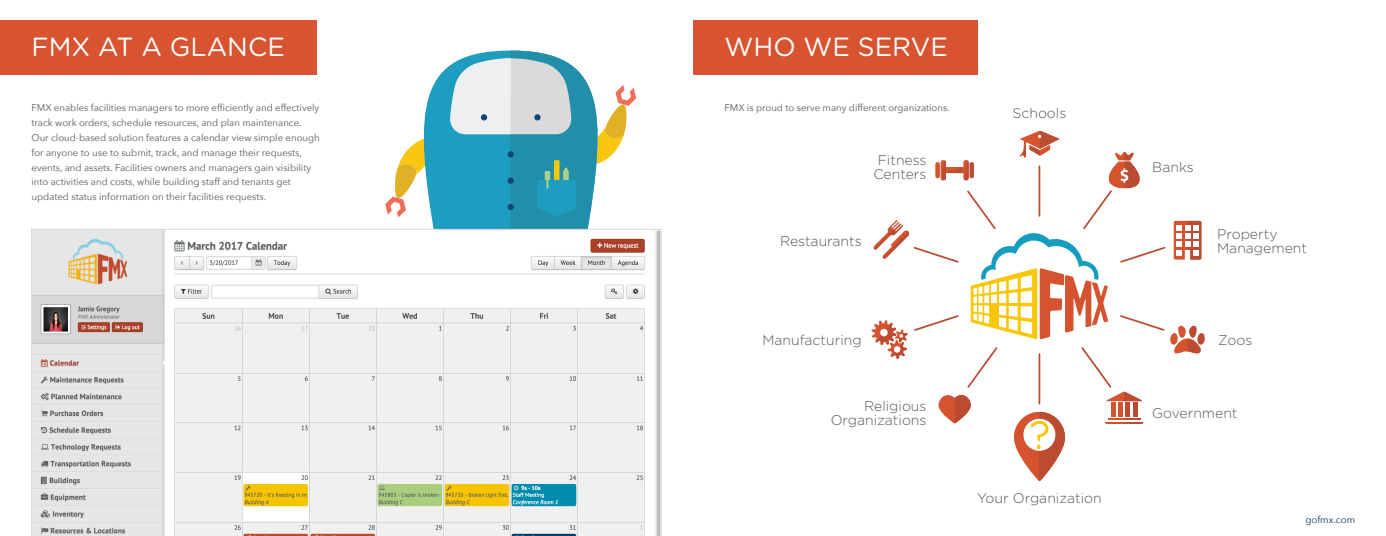
<style>
.page{position:relative;width:1386px;height:536px;background:#fff}
.page>*{position:absolute;margin:0;border:0;box-sizing:border-box;transform-origin:0 0}
.TOC_Divider_Title{font:26.25px "Gotham Rounded";color:#fff}
.TOC_Section_Title{font:300 14px "Gotham Rounded";color:#57585a}
.TOC_Section_Title-2{font:9.62px/14.9px "Avenir Next";color:#57585a}
.t1{font:9.62px "Avenir Next";color:#043753}
</style>
<div class="page">
<svg style="left:385px;top:51px;width:251px;height:178px"></svg>
<div style="left:0;top:20px;width:316px;height:55px;background:#d85430"></div>
<div style="left:693px;top:20px;width:285px;height:55px;background:#d85430"></div>
<svg style="left:31px;top:229px;width:631px;height:307px"></svg>
<svg style="left:872px;top:131px;width:333px;height:350px"></svg>
<p class="TOC_Divider_Title" style="left:32px;top:29px;width:255px">FMX AT A GLANCE</p>
<p class="TOC_Section_Title-2" style="left:32px;top:100px;width:290px">FMX enables facilities managers to more efficiently and effectively track work orders, schedule resources, and plan maintenance.<br>Our cloud-based solution features a calendar view simple enough for anyone to use to submit, track, and manage their requests, events, and assets. Facilities owners and managers gain visibility into activities and costs, while building staff and tenants get updated status information on their facilities requests.</p>
<p class="TOC_Divider_Title" style="left:724px;top:29px;width:225px">WHO WE SERVE</p>
<p class="TOC_Section_Title-2" style="left:724px;top:99px;width:227px">FMX is proud to serve many different organizations.</p>
<p class="TOC_Section_Title" style="left:878px;top:150px;width:50px">Fitness</p>
<p class="TOC_Section_Title" style="left:873px;top:165px;width:55px">Centers</p>
<p class="TOC_Section_Title" style="left:780px;top:231px;width:83px">Restaurants</p>
<p class="TOC_Section_Title" style="left:1012px;top:104px;width:55px">Schools</p>
<p class="TOC_Section_Title" style="left:1152px;top:158px;width:43px">Banks</p>
<p class="TOC_Section_Title" style="left:1217px;top:224px;width:62px">Property</p>
<p class="TOC_Section_Title" style="left:1217px;top:239px;width:91px">Management</p>
<p class="TOC_Section_Title" style="left:762px;top:331px;width:101px">Manufacturing</p>
<p class="TOC_Section_Title" style="left:1218px;top:331px;width:36px">Zoos</p>
<p class="TOC_Section_Title" style="left:864px;top:396px;width:64px">Religious</p>
<p class="TOC_Section_Title" style="left:831px;top:410px;width:97px">Organizations</p>
<p class="TOC_Section_Title" style="left:977px;top:488px;width:126px">Your Organization</p>
<p class="TOC_Section_Title" style="left:1152px;top:403px;width:87px">Government</p>
<p class="t1" style="left:1306px;top:511px;width:51px">gofmx.com</p>
</div>
